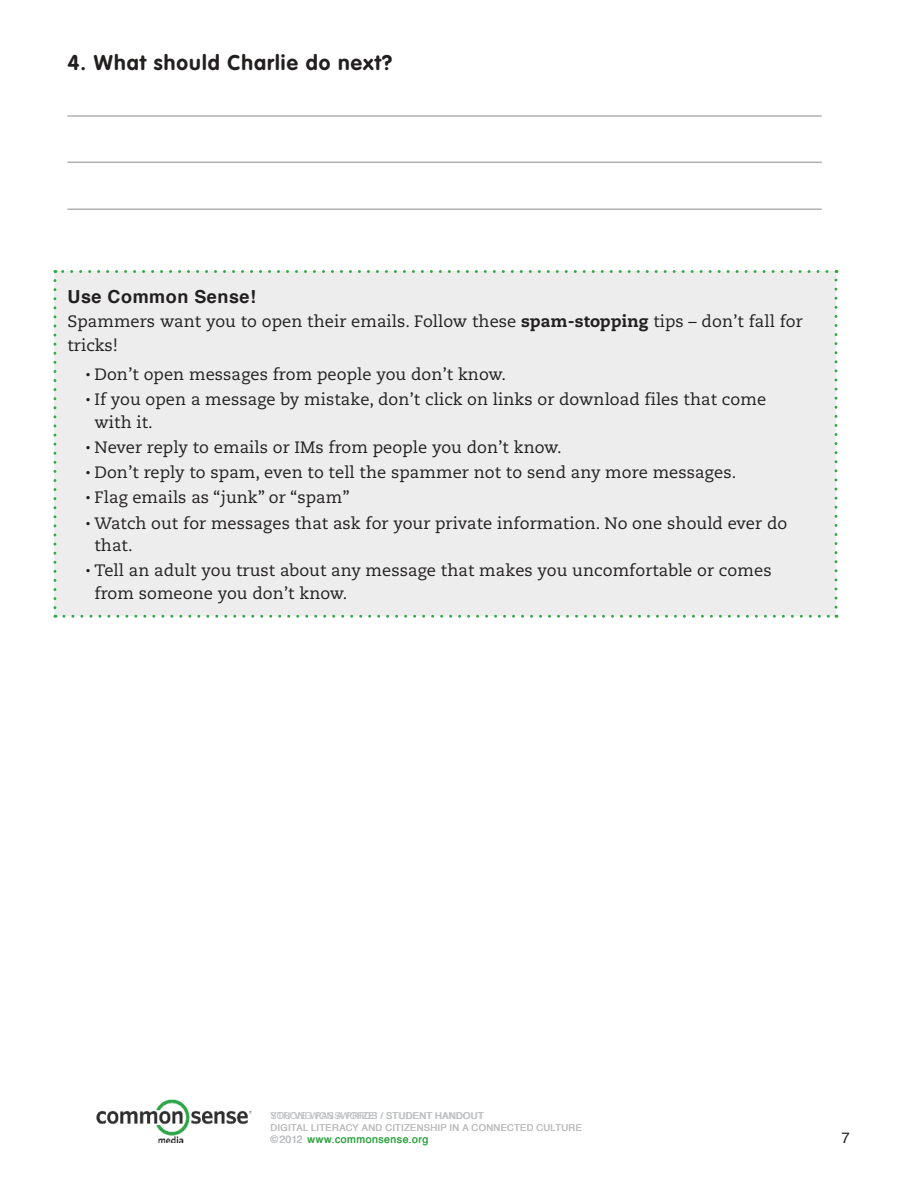
<style>
.page{position:relative;width:918px;height:1188px;background:#fff}
.page>*{position:absolute;margin:0;border:0;box-sizing:border-box;transform-origin:0 0}
.t1{font:700 21px "VAG Rounded Std";letter-spacing:.05em;color:#221f1f}
.t2{font:700 18px "Helvetica";letter-spacing:.03em;color:#221f1f}
.t3{font:16.5px/22.5px "Caecilia";letter-spacing:.005em;color:#221f1f}
.t4{font:15px "Helvetica";color:#221f1f}
.t5{font:10.5px "Helvetica";letter-spacing:.045em;color:#36a749}
.t6{font:9.3px/12px "Helvetica";letter-spacing:.035em;color:#bbbdbf}
.s1{font-weight:800}
.s2{font-family:"Helvetica";font-weight:700;font-size:15px}
.s3{color:#bbbdbf}
</style>
<div class="page">
<img style="left:96px;top:1099px;width:155px;height:44px">
<hr style="left:68px;top:116px;width:754px;height:1px;background:#898b8e">
<hr style="left:68px;top:162px;width:754px;height:1px;background:#898b8e">
<hr style="left:68px;top:209px;width:754px;height:1px;background:#898b8e">
<div style="left:55px;top:271px;width:781px;height:345px;background:#ededee"></div>
<svg style="left:835px;top:270px;width:3px;height:337px"></svg>
<svg style="left:55px;top:270px;width:772px;height:3px"></svg>
<svg style="left:53px;top:281px;width:3px;height:337px"></svg>
<svg style="left:64px;top:615px;width:773px;height:3px"></svg>
<p class="t1" style="left:68px;top:54px;width:326px">4. What should Charlie do next?</p>
<p class="t2" style="left:67px;top:286px;width:190px">Use Common Sense!</p>
<p class="t3" style="left:67px;top:311px;width:737px;line-height:24px">Spammers want you to open their emails. Follow these <span class="s1">spam-stopping</span> tips – don’t fall for tricks!</p>
<p class="t3" style="left:85px;top:365px;width:422px"><span class="s2">•</span> Don’t open messages from people you don’t know.</p>
<p class="t3" style="left:94px;top:390px;width:673px;text-indent:-9px"><span class="s2">•</span> If you open a message by mistake, don’t click on links or download files that come with it.</p>
<p class="t3" style="left:85px;top:438px;width:478px"><span class="s2">•</span> Never reply to emails or IMs from people you don’t know.</p>
<p class="t3" style="left:85px;top:463px;width:652px"><span class="s2">•</span> Don’t reply to spam, even to tell the spammer not to send any more messages.</p>
<p class="t3" style="left:85px;top:488px;width:266px"><span class="s2">•</span> Flag emails as “junk” or “spam”</p>
<p class="t3" style="left:94px;top:513px;width:694px;text-indent:-9px"><span class="s2">•</span> Watch out for messages that ask for your private information. No one should ever do that.</p>
<p class="t3" style="left:94px;top:561px;width:679px;text-indent:-9px"><span class="s2">•</span> Tell an adult you trust about any message that makes you uncomfortable or comes from someone you don’t know.</p>
<p class="t6" style="left:271px;top:1110px;width:313px">YOU’VE WON A PRIZE! / STUDENT HANDOUT<br>DIGITAL LITERACY AND CITIZENSHIP IN A CONNECTED CULTURE</p>
<p class="t5" style="left:271px;top:1135px;width:159px"><span class="s3">© 2012</span> www.commonsense.org</p>
<p class="t6" style="left:271px;top:1110px;width:109px">STRONG PASSWORDS</p>
<p class="t4" style="left:842px;top:1132px;width:10px">7</p>
</div>
